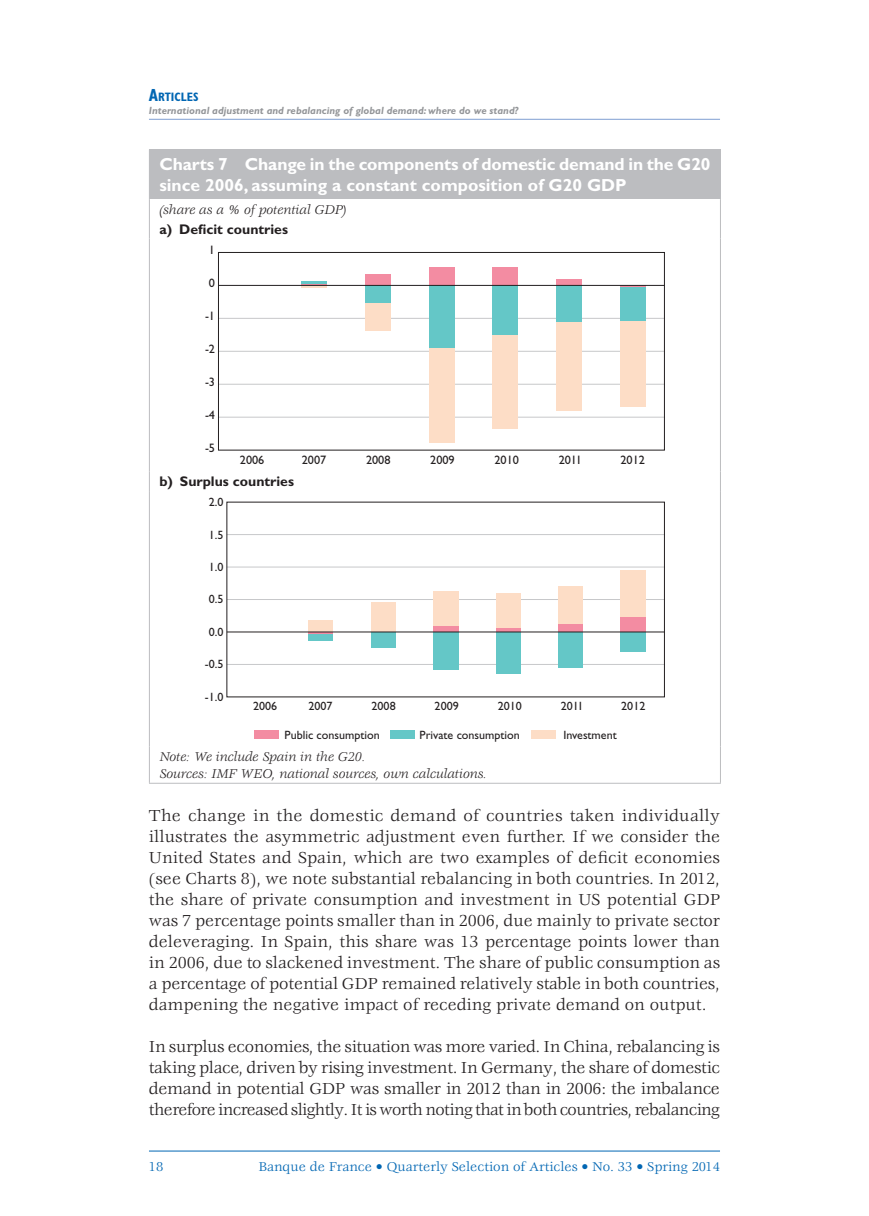
<style>
.page{position:relative;width:869px;height:1216px;background:#fff}
.page>*{position:absolute;margin:0;border:0;box-sizing:border-box;transform-origin:0 0}
.t1{font:17.5px/21px "Veljovic Std";letter-spacing:-.025em;color:#231f20;text-align:justify}
.t2{font:700 17.5px/21px "Gill Sans Std";letter-spacing:-.005em;color:#fff}
.t3{font:italic 14px/16.8px "Veljovic Std";color:#231f20}
.t4{font:14px "Veljovic Std";color:#0166b3}
.t5{font:700 14px "Gill Sans Std";color:#231f20}
.t6{font:12.25px "Gill Sans Std";color:#231f20}
.t7{font:700 condensed 12.25px "Gill Sans Std";color:#0166b3}
.t8{font:12.08px "Gill Sans Std";color:#231f20}
.t9{font:italic 700 10.5px "Gill Sans Std";color:#939598}
.s1{font-size:17.5px}
</style>
<div class="page">
<hr style="left:149px;top:119px;width:570px;height:1px;background:#7e9ed2">
<hr style="left:149px;top:1150px;width:570px;height:1px;background:#0166b3">
<div style="left:149px;top:149px;width:571px;height:50px;background:#bcbdc0"></div>
<svg style="left:149px;top:199px;width:1px;height:39px"></svg>
<hr style="left:149px;top:238px;width:1px;height:233px;background:#bcbdc0">
<hr style="left:719px;top:238px;width:1px;height:233px;background:#bcbdc0">
<svg style="left:149px;top:471px;width:1px;height:20px"></svg>
<hr style="left:149px;top:491px;width:1px;height:255px;background:#bcbdc0">
<hr style="left:719px;top:491px;width:1px;height:255px;background:#bcbdc0">
<hr style="left:149px;top:746px;width:1px;height:36px;background:#bcbdc0">
<hr style="left:719px;top:746px;width:1px;height:36px;background:#bcbdc0">
<hr style="left:149px;top:782px;width:571px;height:1px;background:#bcbdc0">
<hr style="left:218px;top:318px;width:446px;height:1px;background:#c7c8ca">
<hr style="left:218px;top:384px;width:446px;height:1px;background:#c7c8ca">
<hr style="left:218px;top:351px;width:446px;height:1px;background:#c7c8ca">
<hr style="left:218px;top:417px;width:446px;height:1px;background:#c7c8ca">
<div style="left:218px;top:252px;width:446px;height:198px;border:1px solid #231f20"></div>
<hr style="left:619px;top:285px;width:26px;height:2px;background:#f38ca2">
<div style="left:556px;top:279px;width:25px;height:6px;background:#f38ca2"></div>
<div style="left:492px;top:267px;width:25px;height:18px;background:#f38ca2"></div>
<div style="left:428px;top:267px;width:26px;height:18px;background:#f38ca2"></div>
<div style="left:365px;top:274px;width:25px;height:11px;background:#f38ca2"></div>
<svg style="left:301px;top:284px;width:25px;height:1px"></svg>
<div style="left:619px;top:287px;width:26px;height:34px;background:#64c7c7"></div>
<div style="left:556px;top:285px;width:25px;height:37px;background:#64c7c7"></div>
<div style="left:492px;top:285px;width:25px;height:50px;background:#64c7c7"></div>
<div style="left:428px;top:285px;width:26px;height:63px;background:#64c7c7"></div>
<div style="left:365px;top:285px;width:25px;height:18px;background:#64c7c7"></div>
<hr style="left:301px;top:281px;width:25px;height:3px;background:#64c7c7">
<div style="left:619px;top:321px;width:26px;height:86px;background:#fdddc6"></div>
<div style="left:556px;top:322px;width:25px;height:88px;background:#fdddc6"></div>
<div style="left:492px;top:335px;width:25px;height:93px;background:#fdddc6"></div>
<div style="left:428px;top:348px;width:26px;height:94px;background:#fdddc6"></div>
<div style="left:365px;top:303px;width:25px;height:28px;background:#fdddc6"></div>
<hr style="left:301px;top:285px;width:25px;height:3px;background:#fdddc6">
<hr style="left:218px;top:285px;width:446px;height:1px;background:#231f20">
<hr style="left:227px;top:534px;width:437px;height:1px;background:#c7c8ca">
<hr style="left:227px;top:599px;width:437px;height:1px;background:#c7c8ca">
<hr style="left:227px;top:664px;width:437px;height:1px;background:#c7c8ca">
<hr style="left:227px;top:566px;width:437px;height:1px;background:#c7c8ca">
<div style="left:620px;top:616px;width:25px;height:16px;background:#f38ca2"></div>
<div style="left:558px;top:624px;width:25px;height:8px;background:#f38ca2"></div>
<div style="left:495px;top:627px;width:25px;height:5px;background:#f38ca2"></div>
<div style="left:433px;top:626px;width:25px;height:6px;background:#f38ca2"></div>
<hr style="left:308px;top:632px;width:25px;height:2px;background:#f38ca2">
<div style="left:620px;top:632px;width:25px;height:20px;background:#64c7c7"></div>
<div style="left:558px;top:632px;width:25px;height:35px;background:#64c7c7"></div>
<div style="left:495px;top:632px;width:25px;height:41px;background:#64c7c7"></div>
<div style="left:433px;top:632px;width:25px;height:37px;background:#64c7c7"></div>
<div style="left:370px;top:632px;width:25px;height:16px;background:#64c7c7"></div>
<div style="left:308px;top:634px;width:25px;height:6px;background:#64c7c7"></div>
<div style="left:620px;top:570px;width:25px;height:46px;background:#fdddc6"></div>
<div style="left:558px;top:586px;width:25px;height:38px;background:#fdddc6"></div>
<div style="left:495px;top:593px;width:25px;height:34px;background:#fdddc6"></div>
<div style="left:433px;top:591px;width:25px;height:35px;background:#fdddc6"></div>
<div style="left:370px;top:602px;width:25px;height:30px;background:#fdddc6"></div>
<div style="left:308px;top:620px;width:25px;height:12px;background:#fdddc6"></div>
<hr style="left:227px;top:631px;width:437px;height:1px;background:#231f20">
<div style="left:531px;top:730px;width:24px;height:8px;background:#fdddc6"></div>
<div style="left:389px;top:730px;width:25px;height:8px;background:#64c7c7"></div>
<div style="left:254px;top:730px;width:25px;height:8px;background:#f38ca2"></div>
<p class="t7" style="left:149px;top:90px;width:51px"><span class="s1">A</span>RTICLES</p>
<p class="t9" style="left:149px;top:104px;width:370px">International adjustment and rebalancing of global demand: where do we stand?</p>
<p class="t2" style="left:159px;top:153px;width:552px">Charts 7 Change in the components of domestic demand in the G20 since 2006, assuming a constant composition of G20 GDP</p>
<p class="t3" style="left:159px;top:202px;width:188px">(share as a % of potential GDP)</p>
<p class="t5" style="left:159px;top:220px;width:130px">a) Deficit countries</p>
<p class="t6" style="left:209px;top:242px;width:8px">1</p>
<p class="t6" style="left:209px;top:275px;width:8px">0</p>
<p class="t6" style="left:205px;top:308px;width:12px">-1</p>
<p class="t6" style="left:205px;top:342px;width:12px">-2</p>
<p class="t6" style="left:205px;top:375px;width:12px">-3</p>
<p class="t6" style="left:205px;top:408px;width:12px">-4</p>
<p class="t6" style="left:205px;top:441px;width:12px">-5</p>
<p class="t6" style="left:240px;top:452px;width:26px">2006</p>
<p class="t6" style="left:301px;top:452px;width:26px">2007</p>
<p class="t6" style="left:366px;top:452px;width:26px">2008</p>
<p class="t6" style="left:430px;top:452px;width:26px">2009</p>
<p class="t6" style="left:494px;top:452px;width:26px">2010</p>
<p class="t6" style="left:558px;top:452px;width:25px">2011</p>
<p class="t6" style="left:620px;top:452px;width:26px">2012</p>
<p class="t5" style="left:159px;top:473px;width:136px">b) Surplus countries</p>
<p class="t8" style="left:209px;top:495px;width:16px">2.0</p>
<p class="t8" style="left:209px;top:527px;width:16px">1.5</p>
<p class="t8" style="left:209px;top:560px;width:16px">1.0</p>
<p class="t8" style="left:209px;top:592px;width:16px">0.5</p>
<p class="t8" style="left:209px;top:625px;width:16px">0.0</p>
<p class="t8" style="left:205px;top:657px;width:20px">-0.5</p>
<p class="t8" style="left:205px;top:689px;width:20px">-1.0</p>
<p class="t8" style="left:253px;top:699px;width:26px">2006</p>
<p class="t8" style="left:308px;top:699px;width:26px">2007</p>
<p class="t8" style="left:371px;top:699px;width:26px">2008</p>
<p class="t8" style="left:434px;top:699px;width:26px">2009</p>
<p class="t8" style="left:497px;top:699px;width:26px">2010</p>
<p class="t8" style="left:560px;top:699px;width:24px">2011</p>
<p class="t8" style="left:621px;top:699px;width:26px">2012</p>
<p class="t8" style="left:284px;top:727px;width:97px">Public consumption</p>
<p class="t8" style="left:419px;top:727px;width:102px">Private consumption</p>
<p class="t8" style="left:563px;top:727px;width:55px">Investment</p>
<p class="t3" style="left:159px;top:749px;width:329px">Note: We include Spain in the G20.<br>Sources: IMF WEO, national sources, own calculations.</p>
<p class="t1" style="left:149px;top:806px;width:572px">The change in the domestic demand of countries taken individually illustrates the asymmetric adjustment even further. If we consider the United States and Spain, which are two examples of deficit economies (see Charts 8), we note substantial rebalancing in both countries. In 2012, the share of private consumption and investment in US potential GDP was 7 percentage points smaller than in 2006, due mainly to private sector deleveraging. In Spain, this share was 13 percentage points lower than in 2006, due to slackened investment. The share of public consumption as a percentage of potential GDP remained relatively stable in both countries, dampening the negative impact of receding private demand on output.</p>
<p class="t1" style="left:149px;top:1037px;width:572px">In surplus economies, the situation was more varied. In China, rebalancing is taking place, driven by rising investment. In Germany, the share of domestic demand in potential GDP was smaller in 2012 than in 2006: the imbalance therefore increased slightly. It is worth noting that in both countries, rebalancing</p>
<p class="t4" style="left:149px;top:1159px;width:16px">18</p>
<p class="t4" style="left:258px;top:1159px;width:463px">Banque de France • Quarterly Selection of Articles • No. 33 • Spring 2014</p>
</div>
